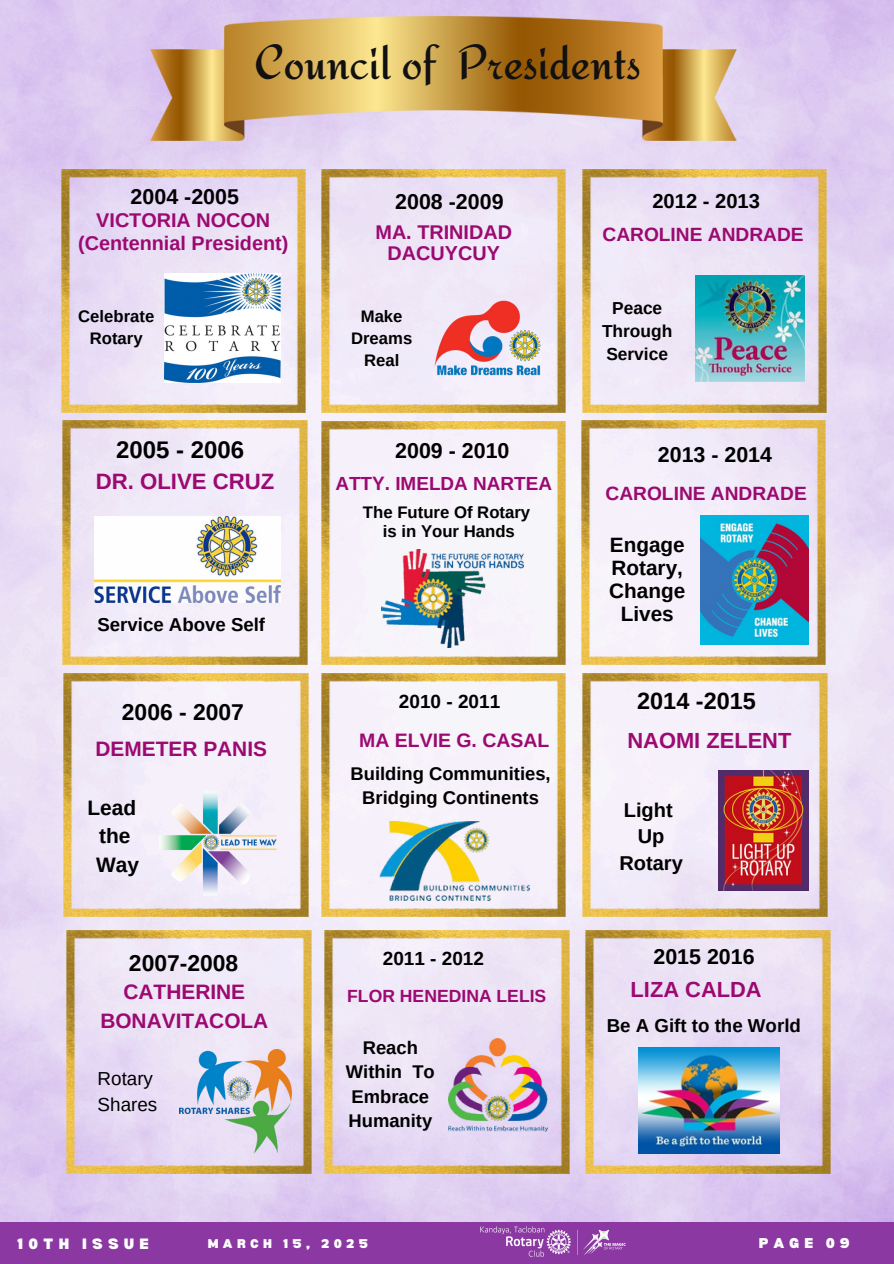
<style>
.page{position:relative;width:894px;height:1264px;background:#fff}
.page>*{position:absolute;margin:0;border:0;box-sizing:border-box;transform-origin:0 0}
.t1{font:49.35px "Redressed";color:#111}
.t2{font:700 24px "Arimo";color:#000}
.t3{font:700 23.4px "Arimo";color:#000}
.t4{font:700 22.95px "Arimo";color:#000}
.t5{font:700 22.2px "Arimo";color:#9b0971}
.t6{font:700 21.9px "Arimo";color:#9b0971}
.t7{font:700 21.45px "Arimo";color:#000}
.t8{font:700 20.85px/29px "Arimo";color:#9b0971;text-align:center}
.t9{font:700 20.85px/28.7px "Arimo";color:#000;text-align:center}
.t10{font:700 20.7px/22.8px "Arimo";color:#000;text-align:center}
.t11{font:700 20.1px/26.7px "Arimo";color:#000;text-align:center}
.t12{font:700 19.8px/22.8px "Arimo";color:#9b0971;text-align:center}
.t13{font:700 19.5px "Arimo";color:#9b0971}
.t14{font:700 19.2px "Arimo";color:#9b0971}
.t15{font:700 19.05px "Arimo";color:#000}
.t16{font:700 18.9px "Arimo";color:#9b0971}
.t17{font:700 18.75px "Arimo";color:#000}
.t18{font:18.75px "Arimo";color:#000}
.t19{font:700 18.6px "Arimo";color:#000}
.t20{font:700 18.45px/24.3px "Arimo";color:#000;text-align:center}
.t21{font:700 17.55px "Arimo";color:#9b0971}
.t22{font:700 17.4px/23.1px "Arimo";color:#000;text-align:center}
.t23{font:700 16.8px "Arimo";color:#000}
.t24{font:700 16.65px/22.2px "Arimo";color:#000;text-align:center}
.t25{font:900 14.7px "Bernoru";letter-spacing:.35em;color:#fff}
.t26{font:900 13.95px "Bernoru";letter-spacing:.35em;color:#fffefe}
.t27{font:900 12.45px "Bernoru";letter-spacing:.35em;color:#fff}
</style>
<div class="page">
<img style="left:0;top:0;width:893px;height:1222px">
<div style="left:0;top:1222px;width:893px;height:41px;background:#8c38a3"></div>
<img style="left:585px;top:930px;width:244px;height:243px">
<img style="left:61px;top:170px;width:244px;height:243px">
<img style="left:63px;top:421px;width:244px;height:243px">
<img style="left:321px;top:673px;width:245px;height:243px">
<img style="left:64px;top:673px;width:244px;height:243px">
<img style="left:151px;top:17px;width:585px;height:123px">
<img style="left:321px;top:170px;width:245px;height:243px">
<img style="left:582px;top:170px;width:244px;height:243px">
<img style="left:321px;top:422px;width:245px;height:243px">
<img style="left:581px;top:421px;width:244px;height:243px">
<img style="left:582px;top:673px;width:244px;height:243px">
<img style="left:324px;top:930px;width:245px;height:243px">
<img style="left:67px;top:930px;width:244px;height:243px">
<img style="left:164px;top:273px;width:116px;height:109px">
<img style="left:94px;top:516px;width:186px;height:86px">
<img style="left:149px;top:785px;width:132px;height:115px">
<img style="left:180px;top:1049px;width:111px;height:104px">
<img style="left:428px;top:296px;width:119px;height:84px">
<img style="left:381px;top:549px;width:142px;height:98px">
<img style="left:379px;top:821px;width:150px;height:79px">
<img style="left:448px;top:1037px;width:99px;height:94px">
<img style="left:695px;top:275px;width:109px;height:106px">
<img style="left:717px;top:770px;width:90px;height:121px">
<img style="left:700px;top:515px;width:108px;height:129px">
<img style="left:638px;top:1047px;width:141px;height:106px">
<img style="left:471px;top:1220px;width:163px;height:37px">
<p class="t1" style="left:254px;top:33px;width:388px">Council of Presidents</p>
<h5 class="t7" style="left:131px;top:184px;width:110px">2004 -2005</h5>
<h5 class="t12" style="left:78px;top:209px;width:212px">VICTORIA NOCON (Centennial President)</h5>
<p class="t24" style="left:78px;top:304px;width:77px">Celebrate</p>
<p class="t24" style="left:90px;top:327px;width:54px">Rotary</p>
<p class="t2" style="left:116px;top:436px;width:129px">2005 - 2006</p>
<h3 class="t5" style="left:96px;top:469px;width:180px">DR. OLIVE CRUZ</h3>
<p class="t19" style="left:97px;top:614px;width:169px">Service Above Self</p>
<p class="t4" style="left:122px;top:699px;width:124px">2006 - 2007</p>
<p class="t8" style="left:95px;top:734px;width:173px">DEMETER PANIS</p>
<h2 class="t9" style="left:87px;top:793px;width:53px">Lead the<br>Way</h2>
<h3 class="t7" style="left:395px;top:189px;width:110px">2008 -2009</h3>
<p class="t12" style="left:375px;top:221px;width:138px;line-height:21.3px">MA. TRINIDAD<br>DACUYCUY</p>
<h5 class="t24" style="left:351px;top:304px;width:63px">Make<br>Dreams<br>Real</h5>
<h4 class="t7" style="left:395px;top:438px;width:116px">2009 - 2010</h4>
<p class="t16" style="left:335px;top:472px;width:218px">ATTY. IMELDA NARTEA</p>
<h3 class="t23" style="left:363px;top:502px;width:169px">The Future Of Rotary</h3>
<p class="t23" style="left:383px;top:522px;width:133px">is in Your Hands</p>
<p class="t15" style="left:399px;top:690px;width:103px">2010 - 2011</p>
<p class="t13" style="left:359px;top:729px;width:191px">MA ELVIE G. CASAL</p>
<h4 class="t20" style="left:350px;top:761px;width:202px">Building Communities,<br>Bridging Continents</h4>
<h5 class="t4" style="left:129px;top:949px;width:111px">2007-2008</h5>
<h6 class="t15" style="left:382px;top:947px;width:103px">2011 - 2012</h6>
<p class="t21" style="left:347px;top:986px;width:200px">FLOR HENEDINA LELIS</p>
<p class="t20" style="left:346px;top:1035px;width:90px">Reach<br>Within To<br>Embrace<br>Humanity</p>
<p class="t8" style="left:100px;top:977px;width:169px">CATHERINE<br>BONAVITACOLA</p>
<p class="t18" style="left:98px;top:1067px;width:57px">Rotary</p>
<p class="t18" style="left:98px;top:1093px;width:61px">Shares</p>
<p class="t11" style="left:652px;top:188px;width:109px">2012 - 2013</p>
<h5 class="t14" style="left:602px;top:224px;width:203px">CAROLINE ANDRADE</h5>
<h4 class="t22" style="left:602px;top:296px;width:72px">Peace<br>Through<br>Service</h4>
<p class="t7" style="left:657px;top:442px;width:116px">2013 - 2014</p>
<h5 class="t14" style="left:605px;top:482px;width:203px">CAROLINE ANDRADE</h5>
<h6 class="t10" style="left:609px;top:534px;width:77px">Engage<br>Rotary,<br>Change<br>Lives</h6>
<h5 class="t3" style="left:637px;top:687px;width:120px">2014 -2015</h5>
<p class="t6" style="left:627px;top:728px;width:165px">NAOMI ZELENT</p>
<p class="t11" style="left:619px;top:796px;width:65px">Light<br>Up<br>Rotary</p>
<p class="t7" style="left:653px;top:944px;width:103px">2015 2016</p>
<p class="t6" style="left:630px;top:976px;width:133px">LIZA CALDA</p>
<h6 class="t17" style="left:606px;top:1014px;width:196px">Be A Gift to the World</h6>
<p class="t25" style="left:17px;top:1234px;width:133px">10TH ISSUE</p>
<h1 class="t27" style="left:208px;top:1236px;width:162px">MARCH 15, 2025</h1>
<p class="t26" style="left:758px;top:1235px;width:92px">PAGE 09</p>
</div>
